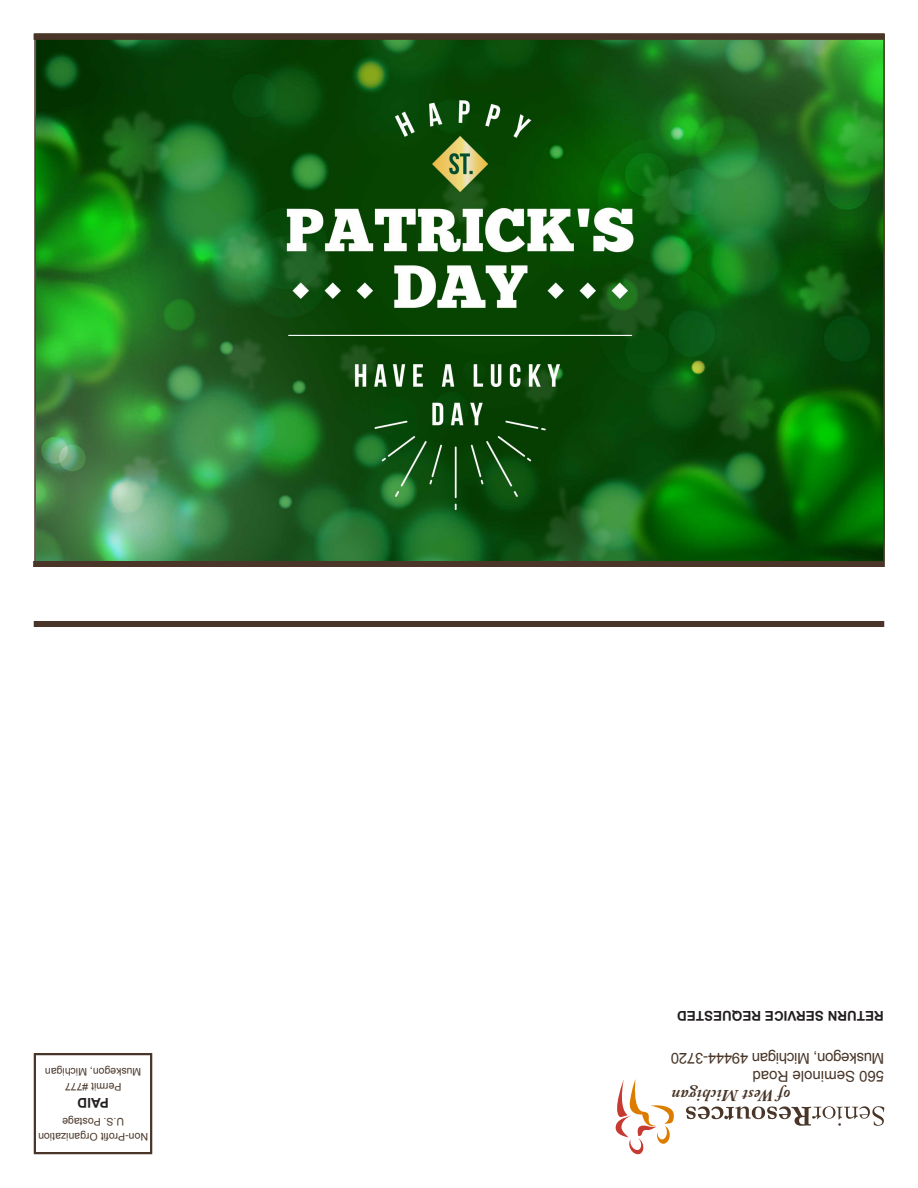
<style>
.page{position:relative;width:918px;height:1188px;background:#fff}
.page>*{position:absolute;margin:0;border:0;box-sizing:border-box;transform-origin:0 0}
.t1{font:italic 700 16.5px "Adobe Caslon Pro";letter-spacing:.03em;color:#4a3628}
.t2{font:15px/18px "Arial";letter-spacing:-.02em;color:#4a3628}
.t3{font:700 13.5px "Arial";color:#231f20}
.t4{font:10.5px/15px "Arial";color:#4a3628;text-align:center}
</style>
<div class="page">
<div style="left:34px;top:1053px;width:118px;height:101px;border:2px solid #4a3628"></div>
<svg style="left:615px;top:1079px;width:269px;height:76px"></svg>
<div style="left:34px;top:621px;width:850px;height:6px;background:#4a3628"></div>
<img style="left:37px;top:40px;width:845px;height:521px">
<div style="left:33px;top:561px;width:851px;height:6px;background:#4a3628"></div>
<div style="left:34px;top:34px;width:850px;height:6px;background:#4a3628"></div>
<p class="t4" style="left:141px;top:1094px;width:98px;rotate:-180deg">Permit #777<br>Muskegon, Michigan</p>
<p class="t3" style="left:109px;top:1112px;width:33px;rotate:-180deg">PAID</p>
<p class="t4" style="left:148px;top:1144px;width:111px;rotate:-180deg">Non-Profit Organization<br>U.S. Postage</p>
<p class="t3" style="left:884px;top:1025px;width:208px;rotate:-180deg">RETURN SERVICE REQUESTED</p>
<h2 class="t2" style="left:884px;top:1085px;width:215px;rotate:-180deg">560 Seminole Road<br>Muskegon, Michigan 49444-3720</h2>
<h1 class="t1" style="left:790px;top:1105px;width:120px;rotate:-180deg">of West Michigan</h1>
</div>
